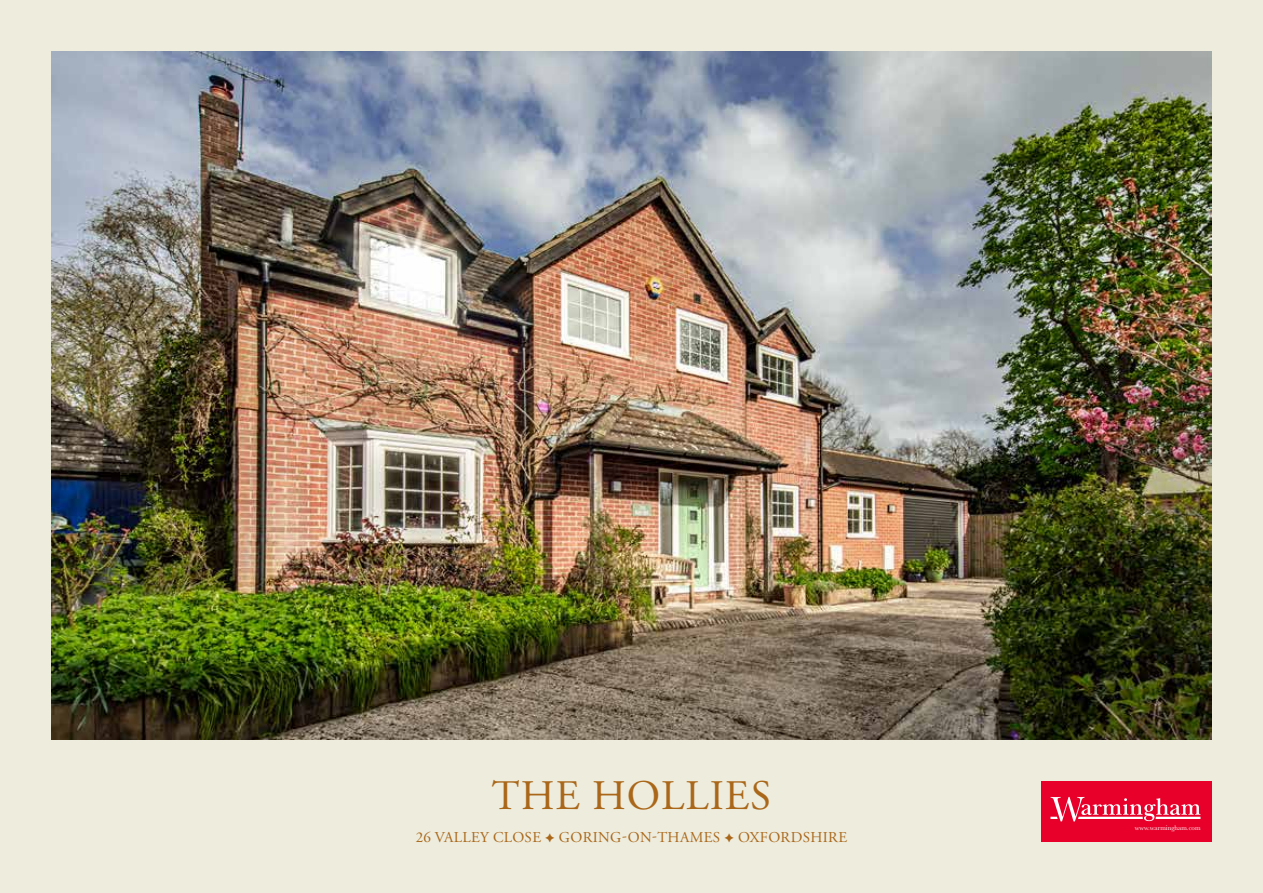
<style>
.page{position:relative;width:1263px;height:893px;background:#edecdd}
.page>*{position:absolute;margin:0;border:0;box-sizing:border-box;transform-origin:0 0}
.t1{font:42px "Adobe Garamond Pro";letter-spacing:.025em;color:#aa6719}
.t2{font:15px "Adobe Garamond Pro";letter-spacing:.025em;color:#aa6719}
.t3{font:6.9px "Baskerville";color:#fff}
</style>
<div class="page">
<img style="left:51px;top:51px;width:1161px;height:689px">
<div style="left:1042px;top:781px;width:170px;height:61px;background:#e8002a"></div>
<svg style="left:1050px;top:797px;width:150px;height:24px"></svg>
<h1 class="t1" style="left:492px;top:770px;width:281px">THE HOLLIES</h1>
<p class="t2" style="left:416px;top:828px;width:433px">26 VALLEY CLOSE GORING-ON-THAMES OXFORDSHIRE</p>
<p class="t3" style="left:1135px;top:823px;width:67px">www.warmingham.com</p>
</div>
